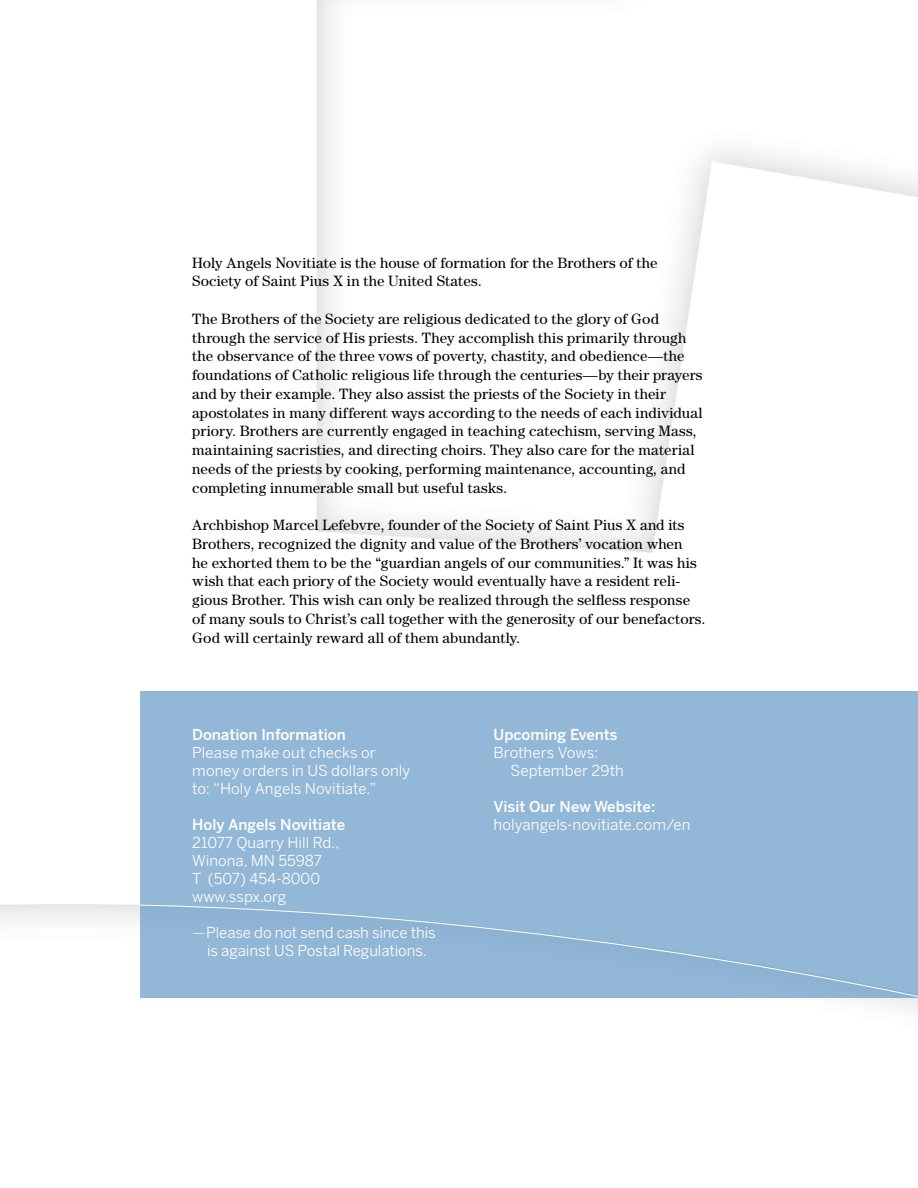
<style>
.page{position:relative;width:918px;height:1188px;background:#fff}
.page>*{position:absolute;margin:0;border:0;box-sizing:border-box;transform-origin:0 0}
.t1{font:15px/18.8px "Century Std";letter-spacing:.01em;color:#000}
.t2{font:15px/18px "Benton Sans";color:#fff}
.t3{font:500 15px "Benton Sans";color:#fff}
.s1{font-weight:300}
</style>
<div class="page">
<img style="left:0;top:0;width:918px;height:1011px">
<div style="left:140px;top:692px;width:778px;height:306px;background:#93b7d7"></div>
<p class="t1" style="left:192px;top:253px;width:467px">Holy Angels Novitiate is the house of formation for the Brothers of the<br>Society of Saint Pius X in the United States.</p>
<p class="t1" style="left:192px;top:309px;width:512px">The Brothers of the Society are religious dedicated to the glory of God through the service of His priests. They accomplish this primarily through the observance of the three vows of poverty, chastity, and obedience—the foundations of Catholic religious life through the centuries—by their prayers and by their example. They also assist the priests of the Society in their apostolates in many different ways according to the needs of each individual priory. Brothers are currently engaged in teaching catechism, serving Mass, maintaining sacristies, and directing choirs. They also care for the material needs of the priests by cooking, performing maintenance, accounting, and completing innumerable small but useful tasks.</p>
<p class="t1" style="left:192px;top:515px;width:515px">Archbishop Marcel Lefebvre, founder of the Society of Saint Pius X and its Brothers, recognized the dignity and value of the Brothers’ vocation when<br>he exhorted them to be the “guardian angels of our communities.” It was his wish that each priory of the Society would eventually have a resident reli&shy;gious Brother. This wish can only be realized through the selfless response of many souls to Christ’s call together with the generosity of our benefactors.<br>God will certainly reward all of them abundantly.</p>
<p class="t3" style="left:192px;top:726px;width:155px">Donation Information</p>
<p class="t2" style="left:192px;top:744px;width:220px">Please make out checks or money orders in US dollars only to: “Holy Angels Novitiate.”</p>
<p class="t3" style="left:192px;top:816px;width:155px">Holy Angels Novitiate</p>
<p class="t2" style="left:192px;top:834px;width:149px">21077 Quarry Hill Rd.,<br>Winona, MN 55987<br>T (507) 454-8000 www.sspx.org</p>
<p class="t2" style="left:192px;top:924px;width:245px;text-align:center"><span class="s1">—</span>Please do not send cash since this is against US Postal Regulations.</p>
<p class="t3" style="left:494px;top:726px;width:126px">Upcoming Events</p>
<p class="t2" style="left:511px;top:744px;width:115px;text-indent:-17px">Brothers Vows:<br>September 29th</p>
<p class="t3" style="left:494px;top:798px;width:163px">Visit Our New Website:</p>
<p class="t2" style="left:494px;top:816px;width:198px">holyangels-novitiate.com/en</p>
</div>
